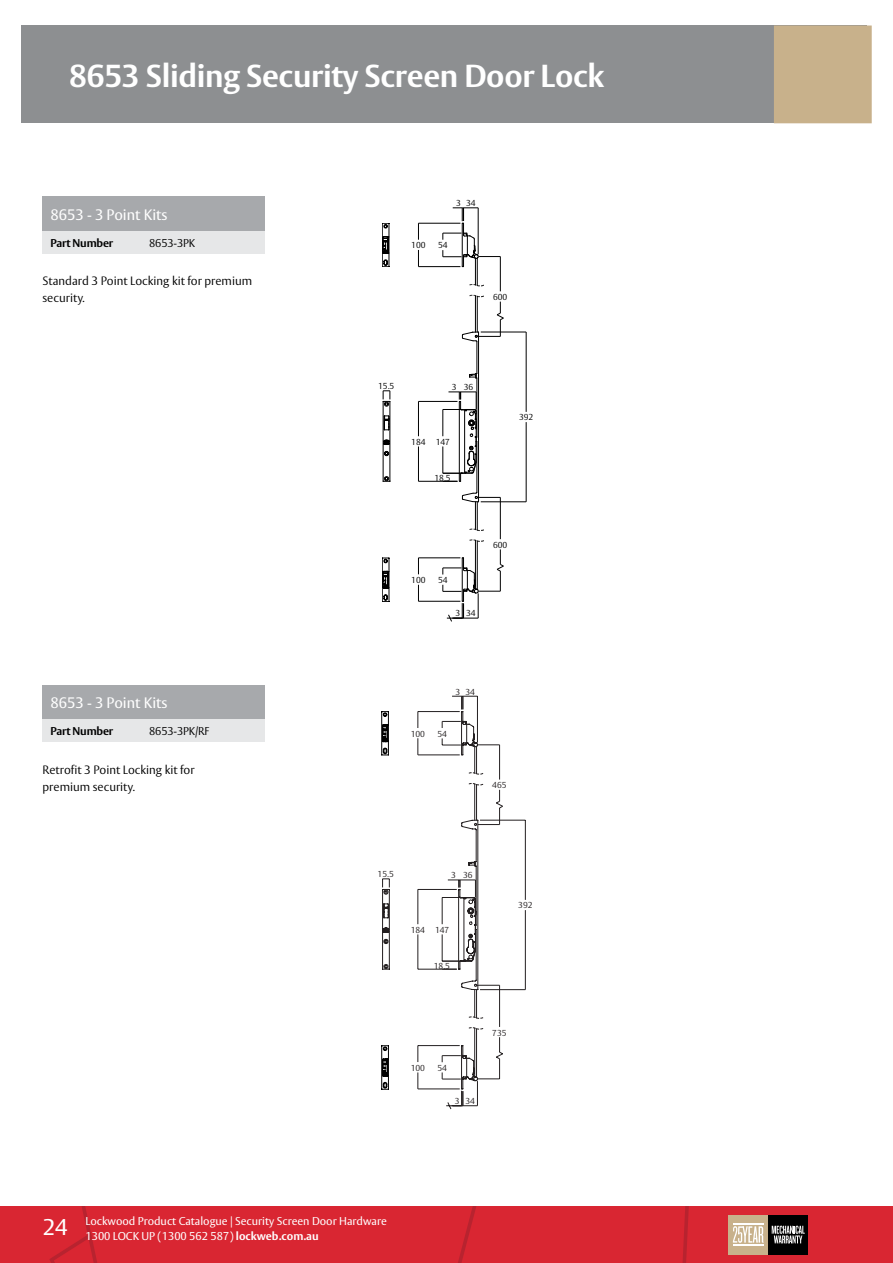
<style>
.page{position:relative;width:893px;height:1263px;background:#fff}
.page>*{position:absolute;margin:0;border:0;box-sizing:border-box;transform-origin:0 0}
.t1{font:700 31.5px "ASSA Vesta";letter-spacing:-.01em;color:#fff}
.t2{font:22.5px "ASSA Vesta";color:#fff}
.t3{font:15px "ASSA Vesta";color:#fff}
.t4{font:300 12px/16.8px "ASSA Vesta";color:#000}
.t5{font:11.25px/15px "ASSA Vesta";color:#fff}
.t6{font:700 11.25px "ASSA Vesta";letter-spacing:-.015em;color:#000}
.t7{font:300 11.25px "ASSA Vesta";letter-spacing:-.015em;color:#000}
.t8{font:300 8.55px "ASSA Vesta";color:#000}
.t9{font:300 8.55px "ASSA Vesta";color:#231f20}
.s1{font-weight:700}
</style>
<div class="page">
<div style="left:0;top:1206px;width:892px;height:57px;background:#d92632"></div>
<svg style="left:57px;top:1206px;width:37px;height:34px"></svg>
<svg style="left:892px;top:1206px;width:1px;height:57px"></svg>
<div style="left:728px;top:1215px;width:40px;height:40px;background:#c8b18b"></div>
<div style="left:768px;top:1215px;width:40px;height:40px;background:#000"></div>
<svg style="left:772px;top:1225px;width:33px;height:18px"></svg>
<svg style="left:733px;top:1226px;width:30px;height:17px"></svg>
<hr style="left:733px;top:1224px;width:30px;height:1px;background:#fff">
<hr style="left:733px;top:1244px;width:30px;height:1px;background:#fff">
<div style="left:21px;top:26px;width:846px;height:97px;background:#8d8f91"></div>
<div style="left:774px;top:26px;width:98px;height:97px;background:#c8b18b"></div>
<hr style="left:477px;top:441px;width:1px;height:51px;background:#000">
<hr style="left:477px;top:378px;width:1px;height:59px;background:#000">
<hr style="left:477px;top:342px;width:1px;height:32px;background:#000">
<hr style="left:478px;top:333px;width:1px;height:168px;background:#000">
<svg style="left:469px;top:373px;width:8px;height:6px"></svg>
<hr style="left:477px;top:541px;width:1px;height:48px;background:#000">
<hr style="left:475px;top:540px;width:1px;height:49px;background:#000">
<hr style="left:500px;top:497px;width:1px;height:42px;background:#000">
<svg style="left:418px;top:559px;width:1px;height:15px"></svg>
<hr style="left:418px;top:601px;width:42px;height:1px;background:#000">
<hr style="left:418px;top:558px;width:42px;height:1px;background:#000">
<hr style="left:481px;top:332px;width:45px;height:1px;background:#000">
<hr style="left:526px;top:422px;width:1px;height:80px;background:#000">
<hr style="left:526px;top:332px;width:1px;height:80px;background:#000">
<svg style="left:418px;top:224px;width:1px;height:16px"></svg>
<svg style="left:418px;top:250px;width:1px;height:16px"></svg>
<hr style="left:418px;top:223px;width:42px;height:1px;background:#000">
<hr style="left:481px;top:501px;width:45px;height:1px;background:#000">
<svg style="left:418px;top:585px;width:1px;height:16px"></svg>
<hr style="left:500px;top:257px;width:1px;height:34px;background:#000">
<hr style="left:418px;top:266px;width:42px;height:1px;background:#000">
<hr style="left:418px;top:401px;width:39px;height:1px;background:#000">
<hr style="left:418px;top:401px;width:1px;height:35px;background:#000">
<hr style="left:418px;top:446px;width:1px;height:35px;background:#000">
<hr style="left:418px;top:481px;width:39px;height:1px;background:#000">
<svg style="left:443px;top:549px;width:61px;height:73px"></svg>
<svg style="left:443px;top:392px;width:34px;height:90px"></svg>
<svg style="left:462px;top:295px;width:42px;height:47px"></svg>
<svg style="left:443px;top:208px;width:57px;height:79px"></svg>
<svg style="left:470px;top:540px;width:14px;height:2px"></svg>
<svg style="left:462px;top:492px;width:38px;height:39px"></svg>
<hr style="left:383px;top:402px;width:1px;height:79px;background:#000">
<hr style="left:390px;top:402px;width:1px;height:79px;background:#000">
<svg style="left:383px;top:440px;width:7px;height:5px"></svg>
<svg style="left:384px;top:451px;width:5px;height:5px"></svg>
<svg style="left:383px;top:476px;width:8px;height:6px"></svg>
<svg style="left:384px;top:416px;width:6px;height:15px"></svg>
<svg style="left:383px;top:391px;width:8px;height:15px"></svg>
<svg style="left:382px;top:223px;width:7px;height:44px"></svg>
<svg style="left:382px;top:558px;width:7px;height:44px"></svg>
<hr style="left:480px;top:820px;width:45px;height:1px;background:#231f20">
<hr style="left:525px;top:910px;width:1px;height:80px;background:#231f20">
<hr style="left:525px;top:820px;width:1px;height:80px;background:#231f20">
<hr style="left:480px;top:989px;width:45px;height:1px;background:#231f20">
<svg style="left:418px;top:696px;width:85px;height:413px"></svg>
<svg style="left:382px;top:878px;width:8px;height:91px"></svg>
<svg style="left:382px;top:711px;width:6px;height:44px"></svg>
<svg style="left:382px;top:1046px;width:6px;height:43px"></svg>
<div style="left:43px;top:196px;width:222px;height:35px;background:#a7a9ac"></div>
<div style="left:43px;top:231px;width:98px;height:22px;background:#e6e7e8"></div>
<div style="left:141px;top:231px;width:124px;height:22px;background:#e6e7e8"></div>
<div style="left:43px;top:685px;width:222px;height:35px;background:#a7a9ac"></div>
<div style="left:43px;top:720px;width:98px;height:22px;background:#e6e7e8"></div>
<div style="left:141px;top:720px;width:124px;height:22px;background:#e6e7e8"></div>
<h1 class="t1" style="left:69px;top:56px;width:536px">8653 Sliding Security Screen Door Lock</h1>
<h3 class="t3" style="left:50px;top:205px;width:119px">8653 - 3 Point Kits</h3>
<p class="t6" style="left:50px;top:236px;width:64px">Part Number</p>
<p class="t7" style="left:149px;top:236px;width:48px">8653-3PK</p>
<p class="t4" style="left:43px;top:273px;width:211px">Standard 3 Point Locking kit for premium security.</p>
<h3 class="t3" style="left:50px;top:694px;width:119px">8653 - 3 Point Kits</h3>
<p class="t6" style="left:50px;top:724px;width:64px">Part Number</p>
<p class="t7" style="left:149px;top:724px;width:62px">8653-3PK/RF</p>
<p class="t4" style="left:43px;top:761px;width:154px">Retrofit 3 Point Locking kit for premium security.</p>
<p class="t8" style="left:456px;top:198px;width:6px">3</p>
<p class="t8" style="left:466px;top:198px;width:11px">34</p>
<p class="t8" style="left:411px;top:240px;width:16px">100</p>
<p class="t8" style="left:438px;top:240px;width:11px">54</p>
<p class="t8" style="left:493px;top:292px;width:16px">600</p>
<p class="t8" style="left:378px;top:381px;width:18px">15.5</p>
<p class="t8" style="left:452px;top:382px;width:23px">3 36</p>
<p class="t8" style="left:411px;top:437px;width:16px">184</p>
<p class="t8" style="left:436px;top:437px;width:16px">147</p>
<p class="t8" style="left:434px;top:473px;width:18px">18.5</p>
<p class="t8" style="left:519px;top:412px;width:16px">392</p>
<p class="t8" style="left:411px;top:575px;width:16px">100</p>
<p class="t8" style="left:438px;top:575px;width:11px">54</p>
<p class="t8" style="left:455px;top:608px;width:6px">3</p>
<p class="t8" style="left:466px;top:608px;width:11px">34</p>
<p class="t8" style="left:493px;top:540px;width:16px">600</p>
<p class="t9" style="left:455px;top:686px;width:6px">3</p>
<p class="t9" style="left:465px;top:686px;width:11px">34</p>
<p class="t9" style="left:411px;top:728px;width:16px">100</p>
<p class="t9" style="left:437px;top:729px;width:11px">54</p>
<p class="t9" style="left:492px;top:780px;width:16px">465</p>
<p class="t9" style="left:378px;top:869px;width:18px">15.5</p>
<p class="t9" style="left:451px;top:870px;width:23px">3 36</p>
<p class="t9" style="left:411px;top:925px;width:16px">184</p>
<p class="t9" style="left:435px;top:925px;width:16px">147</p>
<p class="t9" style="left:434px;top:960px;width:18px">18.5</p>
<p class="t9" style="left:518px;top:900px;width:16px">392</p>
<p class="t9" style="left:411px;top:1063px;width:16px">100</p>
<p class="t9" style="left:437px;top:1063px;width:11px">54</p>
<p class="t9" style="left:455px;top:1096px;width:6px">3</p>
<p class="t9" style="left:465px;top:1096px;width:11px">34</p>
<p class="t9" style="left:492px;top:1027px;width:16px">735</p>
<h2 class="t2" style="left:43px;top:1214px;width:26px">24</h2>
<p class="t5" style="left:85px;top:1214px;width:303px">Lockwood Product Catalogue | Security Screen Door Hardware<br>1300 LOCK UP (1300 562 587) <span class="s1">lockweb.com.au</span></p>
</div>
